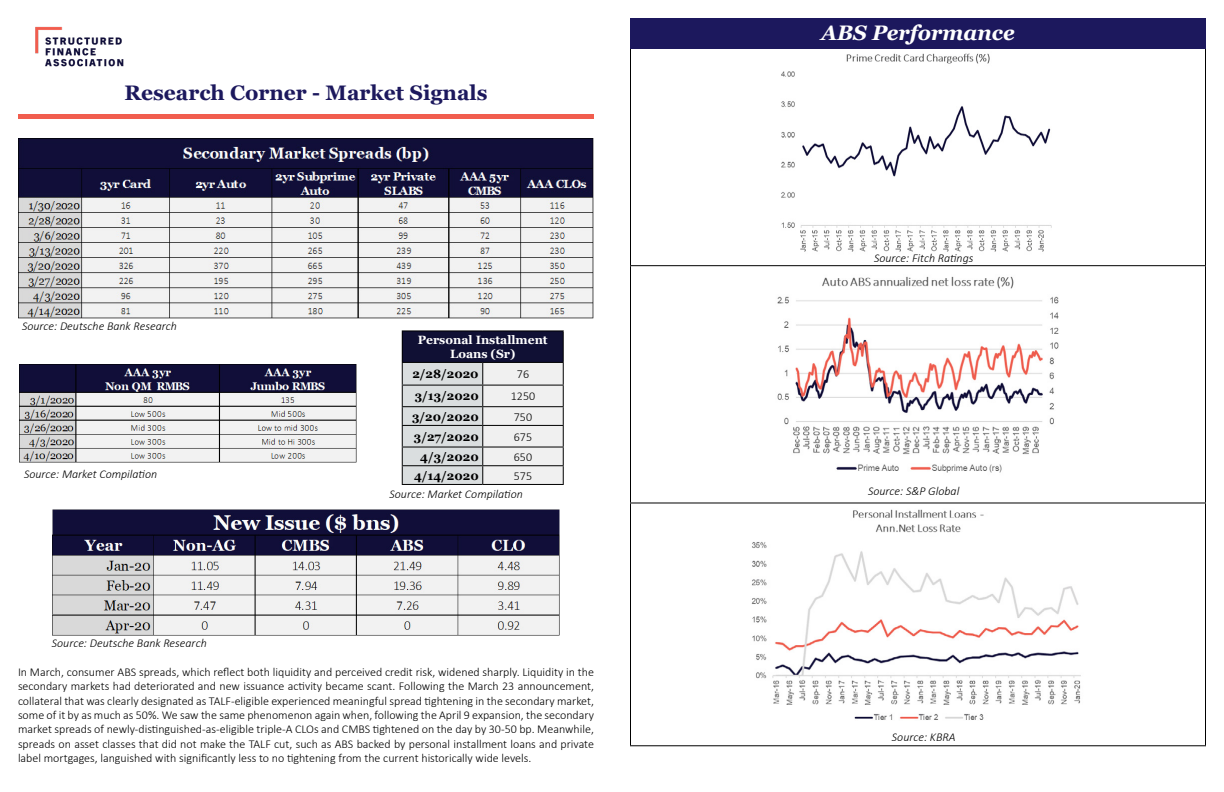
<style>
.page{position:relative;width:1224px;height:792px;background:#fff}
.page>*{position:absolute;margin:0;border:0;box-sizing:border-box;transform-origin:0 0}
.t1{font:700 21px "Georgia";color:#1c185d}
.t2{font:italic 700 21px "Georgia";color:#fff}
.t3{font:300 12px/14.4px "Calibri";color:#000;text-align:justify}
.t4{font:italic 300 12px "Calibri";color:#000}
.t5{font:700 12px "Georgia";color:#000}
.t6{font:700 12px/14.4px "Georgia";color:#fff;text-align:center}
</style>
<div class="page">
<img style="left:35px;top:26px;width:89px;height:41px">
<hr style="left:18px;top:115px;width:576px;height:4px;background:#f15d4e">
<img style="left:18px;top:138px;width:576px;height:180px">
<img style="left:53px;top:510px;width:506px;height:125px">
<hr style="left:630px;top:46px;width:1px;height:219px;background:#000">
<hr style="left:1205px;top:46px;width:1px;height:219px;background:#000">
<hr style="left:630px;top:265px;width:576px;height:1px;background:#000">
<hr style="left:630px;top:266px;width:1px;height:236px;background:#000">
<hr style="left:1205px;top:266px;width:1px;height:236px;background:#000">
<hr style="left:630px;top:502px;width:576px;height:1px;background:#000">
<hr style="left:630px;top:503px;width:1px;height:242px;background:#000">
<hr style="left:1205px;top:503px;width:1px;height:242px;background:#000">
<hr style="left:630px;top:745px;width:576px;height:1px;background:#000">
<div style="left:630px;top:18px;width:576px;height:30px;background:#1c185d"></div>
<img style="left:781px;top:53px;width:271px;height:199px">
<img style="left:777px;top:276px;width:282px;height:197px">
<img style="left:751px;top:509px;width:330px;height:211px">
<img style="left:19px;top:365px;width:338px;height:98px">
<div style="left:402px;top:331px;width:161px;height:31px;background:#101034"></div>
<svg style="left:402px;top:363px;width:162px;height:121px"></svg>
<hr style="left:402px;top:484px;width:81px;height:1px;background:#000">
<hr style="left:483px;top:484px;width:81px;height:1px;background:#000">
<hr style="left:402px;top:330px;width:81px;height:1px;background:#000">
<hr style="left:402px;top:331px;width:1px;height:31px;background:#000">
<hr style="left:483px;top:330px;width:81px;height:1px;background:#000">
<hr style="left:563px;top:331px;width:1px;height:31px;background:#000">
<hr style="left:402px;top:362px;width:81px;height:1px;background:#000">
<hr style="left:483px;top:362px;width:81px;height:1px;background:#000">
<h1 class="t1" style="left:124px;top:79px;width:365px">Research Corner - Market Signals</h1>
<p class="t4" style="left:22px;top:319px;width:156px">Source: Deutsche Bank Research</p>
<p class="t4" style="left:24px;top:467px;width:135px">Source: Market Compilation</p>
<p class="t4" style="left:52px;top:636px;width:156px">Source: Deutsche Bank Research</p>
<p class="t6" style="left:418px;top:333px;width:131px">Personal Installment<br>Loans (Sr)</p>
<p class="t5" style="left:412px;top:366px;width:68px">2/28/2020</p>
<p class="t3" style="left:517px;top:367px;width:14px">76</p>
<p class="t5" style="left:415px;top:389px;width:66px">3/13/2020</p>
<p class="t3" style="left:511px;top:389px;width:26px">1250</p>
<p class="t5" style="left:412px;top:409px;width:68px">3/20/2020</p>
<p class="t3" style="left:514px;top:409px;width:20px">750</p>
<p class="t5" style="left:414px;top:429px;width:66px">3/27/2020</p>
<p class="t3" style="left:514px;top:429px;width:20px">675</p>
<p class="t5" style="left:420px;top:449px;width:60px">4/3/2020</p>
<p class="t3" style="left:514px;top:450px;width:20px">650</p>
<p class="t5" style="left:414px;top:468px;width:66px">4/14/2020</p>
<p class="t3" style="left:514px;top:468px;width:20px">575</p>
<p class="t4" style="left:390px;top:486px;width:135px">Source: Market Compilation</p>
<p class="t3" style="left:18px;top:664px;width:578px">In March, consumer ABS spreads, which reflect both liquidity and perceived credit risk, widened sharply. Liquidity in the secondary markets had deteriorated and new issuance activity became scant. Following the March 23 announcement, collateral that was clearly designated as TALF-eligible experienced meaningful spread tightening in the secondary market, some of it by as much as 50%. We saw the same phenomenon again when, following the April 9 expansion, the secondary market spreads of newly-distinguished-as-eligible triple-A CLOs and CMBS tightened on the day by 30-50 bp. Meanwhile, spreads on asset classes that did not make the TALF cut, such as ABS backed by personal installment loans and private label mortgages, languished with significantly less to no tightening from the current historically wide levels.</p>
<h1 class="t2" style="left:821px;top:19px;width:195px">ABS Performance</h1>
<p class="t4" style="left:874px;top:251px;width:101px">Source: Fitch Ratings</p>
<p class="t4" style="left:868px;top:484px;width:93px">Source: S&amp;P Global</p>
<p class="t4" style="left:892px;top:730px;width:65px">Source: KBRA</p>
</div>
